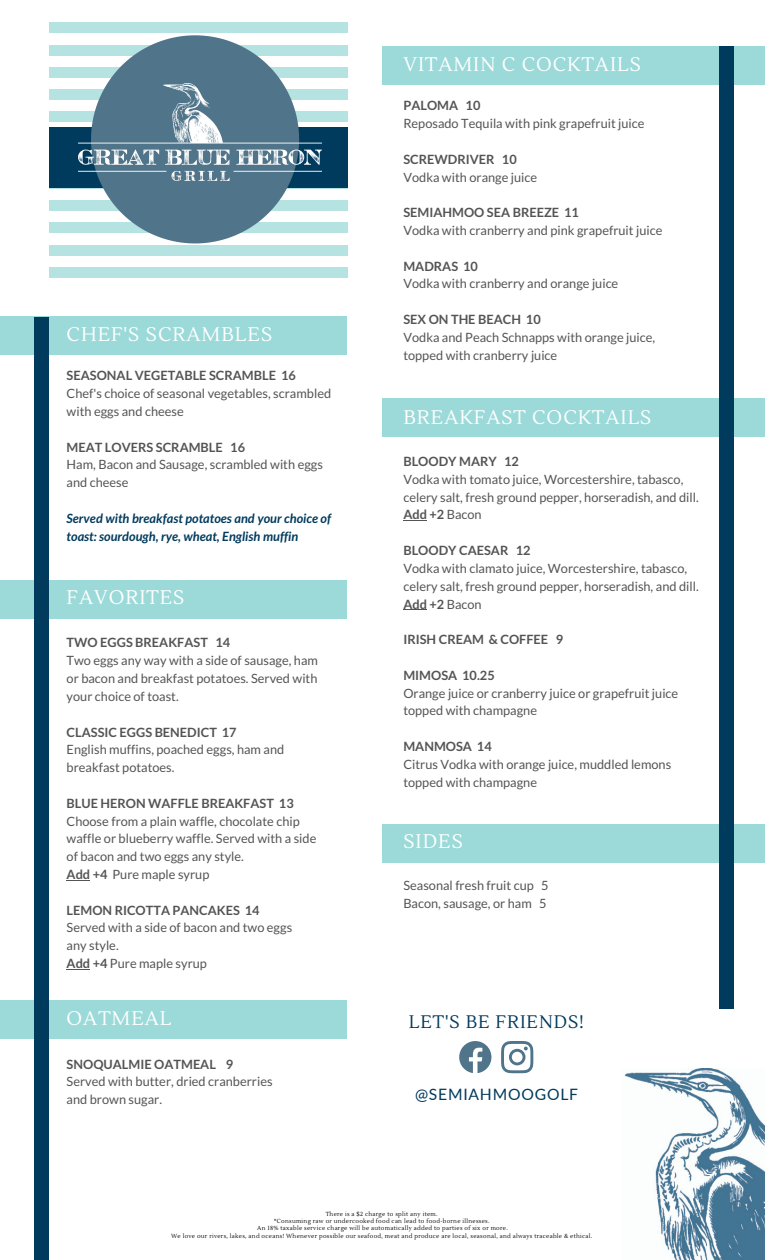
<style>
.page{position:relative;width:765px;height:1260px;background:#fff}
.page>*{position:absolute;margin:0;border:0;box-sizing:border-box;transform-origin:0 0}
.t1{font:19.62px "Lustria";letter-spacing:.05em;color:#fff}
.t2{font:18.12px "Lustria";letter-spacing:.05em;color:#003a5d}
.t3{font:15.62px "Lato";letter-spacing:.05em;color:#003a5d}
.t4{font:12.75px/17.8px "Lato";color:#545454}
.t5{font:700 12.75px "Lato";color:#545454}
.t6{font:italic 700 12.75px/17.8px "Lato";color:#003a5d}
.t7{font:5.88px "Lustria";letter-spacing:.05em;color:#000}
.s1{font-weight:700}
.s2{font-weight:400}
</style>
<div class="page">
<div style="left:49px;top:23px;width:298px;height:10px;background:#b4e3e2"></div>
<div style="left:49px;top:45px;width:298px;height:10px;background:#b4e3e2"></div>
<div style="left:49px;top:67px;width:298px;height:11px;background:#b4e3e2"></div>
<div style="left:49px;top:89px;width:298px;height:11px;background:#b4e3e2"></div>
<div style="left:49px;top:111px;width:298px;height:11px;background:#b4e3e2"></div>
<div style="left:49px;top:178px;width:298px;height:11px;background:#b4e3e2"></div>
<div style="left:49px;top:200px;width:298px;height:11px;background:#b4e3e2"></div>
<div style="left:49px;top:223px;width:298px;height:10px;background:#b4e3e2"></div>
<div style="left:49px;top:245px;width:298px;height:10px;background:#b4e3e2"></div>
<div style="left:49px;top:267px;width:298px;height:11px;background:#b4e3e2"></div>
<div style="left:49px;top:127px;width:298px;height:61px;background:#003a5d"></div>
<svg style="left:91px;top:35px;width:208px;height:208px;fill:#50748a"></svg>
<img style="left:78px;top:84px;width:244px;height:96px">
<div style="left:0;top:317px;width:347px;height:38px;background:#9bdad9"></div>
<div style="left:0;top:580px;width:347px;height:38px;background:#9bdad9"></div>
<div style="left:0;top:1001px;width:347px;height:38px;background:#9bdad9"></div>
<div style="left:383px;top:824px;width:382px;height:38px;background:#9bdad9"></div>
<div style="left:383px;top:46px;width:382px;height:38px;background:#9bdad9"></div>
<div style="left:383px;top:399px;width:382px;height:38px;background:#9bdad9"></div>
<div style="left:35px;top:317px;width:14px;height:943px;background:#003a5d"></div>
<div style="left:719px;top:46px;width:14px;height:963px;background:#003a5d"></div>
<img style="left:624px;top:1068px;width:141px;height:192px">
<svg style="left:459px;top:1041px;width:32px;height:32px"></svg>
<svg style="left:501px;top:1041px;width:32px;height:32px"></svg>
<svg style="left:67px;top:880px;width:23px;height:1px"></svg>
<svg style="left:67px;top:969px;width:23px;height:1px"></svg>
<svg style="left:403px;top:520px;width:24px;height:1px"></svg>
<svg style="left:403px;top:609px;width:24px;height:1px"></svg>
<p class="t1" style="left:67px;top:322px;width:207px">CHEF'S SCRAMBLES</p>
<p class="t5" style="left:67px;top:368px;width:231px">SEASONAL VEGETABLE SCRAMBLE 16</p>
<p class="t4" style="left:67px;top:384px;width:266px">Chef's choice of seasonal vegetables, scrambled with eggs and cheese</p>
<p class="t5" style="left:67px;top:439px;width:180px">MEAT LOVERS SCRAMBLE 16</p>
<p class="t4" style="left:67px;top:456px;width:258px">Ham, Bacon and Sausage, scrambled with eggs and cheese</p>
<p class="t6" style="left:67px;top:509px;width:266px">Served with breakfast potatoes and your choice of toast: sourdough, rye, wheat, English muffin</p>
<p class="t1" style="left:67px;top:586px;width:119px">FAVORITES</p>
<p class="t5" style="left:67px;top:635px;width:165px">TWO EGGS BREAKFAST 14</p>
<p class="t4" style="left:67px;top:651px;width:253px">Two eggs any way with a side of sausage, ham</p>
<p class="t4" style="left:67px;top:669px;width:252px">or bacon and breakfast potatoes. Served with your choice of toast.</p>
<p class="t5" style="left:67px;top:724px;width:172px">CLASSIC EGGS BENEDICT 17</p>
<p class="t4" style="left:67px;top:741px;width:219px">English muffins, poached eggs, ham and breakfast potatoes.</p>
<p class="t5" style="left:67px;top:795px;width:229px">BLUE HERON WAFFLE BREAKFAST 13</p>
<p class="t4" style="left:67px;top:812px;width:251px">Choose from a plain waffle, chocolate chip waffle or blueberry waffle. Served with a side</p>
<p class="t4" style="left:67px;top:847px;width:179px">of bacon and two eggs any style.</p>
<p class="t4" style="left:67px;top:865px;width:144px"><span class="s1">Add +4</span> Pure maple syrup</p>
<p class="t5" style="left:67px;top:902px;width:195px">LEMON RICOTTA PANCAKES 14</p>
<p class="t4" style="left:67px;top:919px;width:227px">Served with a side of bacon and two eggs</p>
<p class="t4" style="left:67px;top:936px;width:54px">any style.</p>
<p class="t4" style="left:67px;top:954px;width:142px"><span class="s1">Add +4</span> Pure maple syrup</p>
<p class="t1" style="left:67px;top:1006px;width:106px">OATMEAL</p>
<p class="t5" style="left:67px;top:1056px;width:168px">SNOQUALMIE OATMEAL 9</p>
<p class="t4" style="left:67px;top:1073px;width:208px">Served with butter, dried cranberries</p>
<p class="t4" style="left:67px;top:1090px;width:97px">and brown sugar.</p>
<p class="t1" style="left:403px;top:52px;width:239px">VITAMIN C COCKTAILS</p>
<p class="t5" style="left:403px;top:98px;width:79px">PALOMA 10</p>
<p class="t4" style="left:403px;top:114px;width:243px">Reposado Tequila with pink grapefruit juice</p>
<p class="t5" style="left:403px;top:151px;width:115px">SCREWDRIVER 10</p>
<p class="t4" style="left:403px;top:168px;width:135px">Vodka with orange juice</p>
<p class="t5" style="left:403px;top:205px;width:177px">SEMIAHMOO SEA BREEZE 11</p>
<p class="t4" style="left:403px;top:221px;width:261px">Vodka with cranberry and pink grapefruit juice</p>
<p class="t5" style="left:403px;top:258px;width:76px">MADRAS 10</p>
<p class="t4" style="left:403px;top:275px;width:216px">Vodka with cranberry and orange juice</p>
<p class="t5" style="left:403px;top:312px;width:139px">SEX ON THE BEACH 10</p>
<p class="t4" style="left:403px;top:328px;width:253px">Vodka and Peach Schnapps with orange juice, topped with cranberry juice</p>
<p class="t1" style="left:403px;top:405px;width:250px">BREAKFAST COCKTAILS</p>
<p class="t5" style="left:403px;top:453px;width:117px">BLOODY MARY 12</p>
<p class="t4" style="left:403px;top:470px;width:297px">Vodka with tomato juice, Worcestershire, tabasco, celery salt, fresh ground pepper, horseradish, and dill.</p>
<p class="t5" style="left:403px;top:507px;width:80px">Add +2 <span class="s2">Bacon</span></p>
<p class="t5" style="left:403px;top:543px;width:129px">BLOODY CAESAR 12</p>
<p class="t4" style="left:403px;top:559px;width:297px">Vodka with clamato juice, Worcestershire, tabasco, celery salt, fresh ground pepper, horseradish, and dill.</p>
<p class="t5" style="left:403px;top:596px;width:80px">Add +2 <span class="s2">Bacon</span></p>
<p class="t5" style="left:403px;top:632px;width:161px">IRISH CREAM &amp; COFFEE 9</p>
<p class="t5" style="left:403px;top:667px;width:93px">MIMOSA 10.25</p>
<p class="t4" style="left:403px;top:684px;width:276px">Orange juice or cranberry juice or grapefruit juice topped with champagne</p>
<p class="t5" style="left:403px;top:738px;width:90px">MANMOSA 14</p>
<p class="t4" style="left:403px;top:755px;width:269px">Citrus Vodka with orange juice, muddled lemons</p>
<p class="t4" style="left:403px;top:773px;width:135px">topped with champagne</p>
<p class="t1" style="left:403px;top:830px;width:61px">SIDES</p>
<p class="t4" style="left:403px;top:876px;width:147px">Seasonal fresh fruit cup 5</p>
<p class="t4" style="left:403px;top:894px;width:145px">Bacon, sausage, or ham 5</p>
<p class="t2" style="left:409px;top:1011px;width:177px">LET'S BE FRIENDS!</p>
<p class="t3" style="left:415px;top:1084px;width:165px">@SEMIAHMOOGOLF</p>
<p class="t7" style="left:326px;top:1210px;width:113px">There is a $2 charge to split any item.</p>
<p class="t7" style="left:274px;top:1217px;width:217px">*Consuming raw or undercooked food can lead to food-borne illnesses.</p>
<p class="t7" style="left:257px;top:1225px;width:252px">An 18% taxable service charge will be automatically added to parties of six or more.</p>
<p class="t7" style="left:171px;top:1232px;width:423px">We love our rivers, lakes, and oceans! Whenever possible our seafood, meat and produce are local, seasonal, and always traceable &amp; ethical.</p>
</div>
